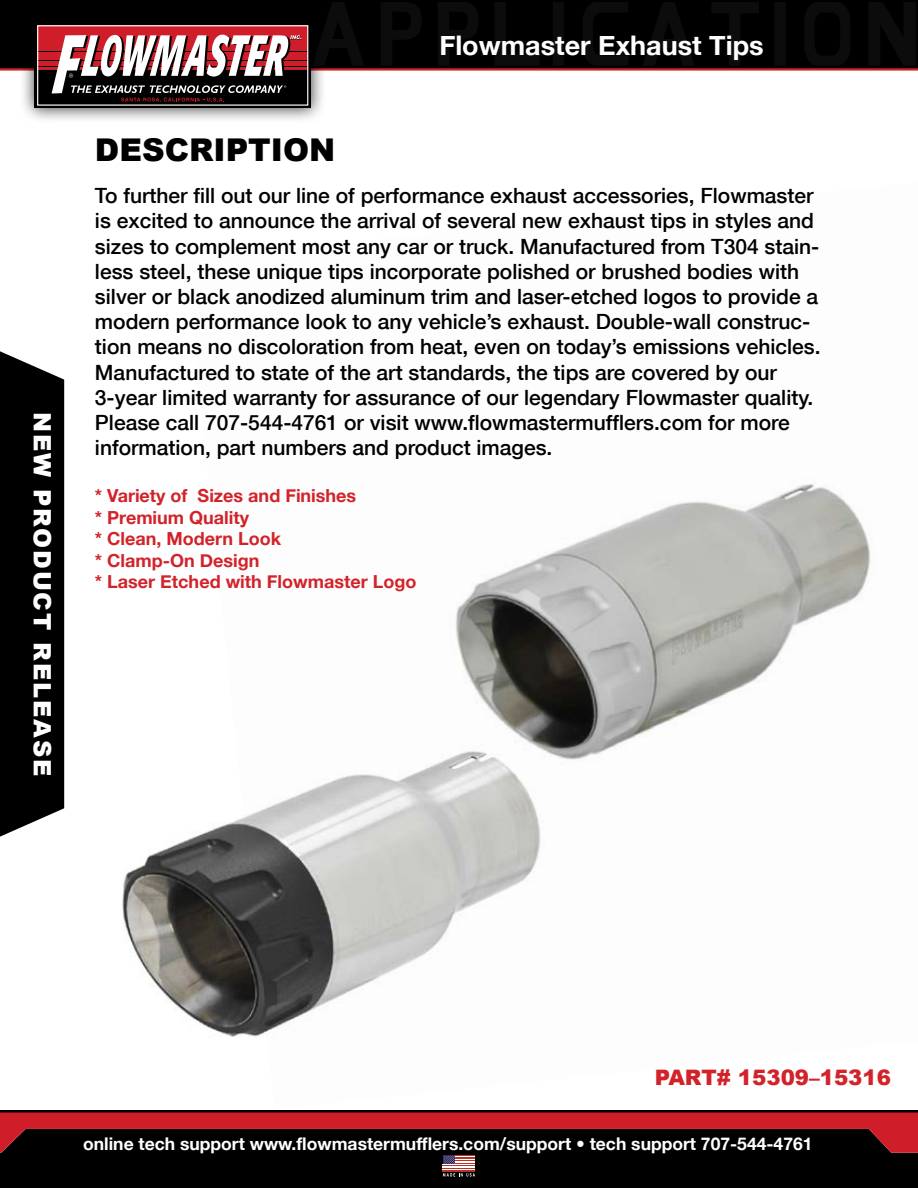
<style>
.page{position:relative;width:918px;height:1188px;background:#fff}
.page>*{position:absolute;margin:0;border:0;box-sizing:border-box;transform-origin:0 0}
.t1{font:900 31.35px "Arial";color:#000}
.t2{font:700 27px "Helvetica Neue";color:#fff}
.t3{font:900 24px "Arial";letter-spacing:.08em;color:#fff}
.t4{font:900 21.3px "Arial";color:#d2232a}
.t5{font:500 21px/25.2px "Helvetica Neue";color:#000}
.t6{font:700 18px/21.6px "Helvetica Neue";color:#d2232a}
.t7{font:700 17.55px "Helvetica Neue";color:#fff}
</style>
<div class="page">
<img style="left:64px;top:572px;width:121px;height:441px">
<img style="left:185px;top:484px;width:686px;height:553px">
<div style="left:0;top:1164px;width:918px;height:24px;background:#000"></div>
<hr style="left:0;top:1110px;width:918px;height:3px;background:#000">
<hr style="left:443px;top:1164px;width:32px;height:2px;background:#fff">
<hr style="left:443px;top:1166px;width:32px;height:1px;background:#b93027">
<hr style="left:443px;top:1167px;width:32px;height:1px;background:#fff">
<hr style="left:443px;top:1168px;width:32px;height:1px;background:#b93027">
<hr style="left:443px;top:1169px;width:32px;height:2px;background:#fff">
<hr style="left:443px;top:1171px;width:32px;height:1px;background:#b93027">
<svg style="left:0;top:1113px;width:918px;height:51px;background:#470b0e"></svg>
<svg style="left:443px;top:1173px;width:32px;height:4px"></svg>
<div style="left:0;top:0;width:918px;height:69px;background:#000"></div>
<hr style="left:0;top:68px;width:918px;height:3px;background:#d2232a">
<svg style="left:327px;top:2px;width:589px;height:63px"></svg>
<div style="left:326px;top:39px;width:22px;height:8px;background:#0c0c0c"></div>
<div style="left:656px;top:39px;width:22px;height:8px;background:#0c0c0c"></div>
<div style="left:19px;top:7px;width:308px;height:117px;background:#000;opacity:.75"></div>
<div style="left:34px;top:23px;width:277px;height:85px;background:#000"></div>
<hr style="left:38px;top:67px;width:270px;height:2px;background:#cf1e29">
<div style="left:38px;top:26px;width:270px;height:25px;background:#cf1e29"></div>
<div style="left:38px;top:61px;width:270px;height:5px;background:#cf1e29"></div>
<div style="left:38px;top:53px;width:270px;height:7px;background:#cf1e29"></div>
<div style="left:37px;top:25px;width:271px;height:81px;border:1px solid #fff"></div>
<svg style="left:52px;top:35px;width:250px;height:67px"></svg>
<div style="left:0;top:351px;width:64px;height:486px;background:#000"></div>
<p class="t3" style="left:60px;top:412px;width:366px;rotate:90deg">NEW PRODUCT RELEASE</p>
<h1 class="t1" style="left:95px;top:127px;width:242px">DESCRIPTION</h1>
<p class="t2" style="left:439px;top:28px;width:326px">Flowmaster Exhaust Tips</p>
<p class="t5" style="left:95px;top:183px;width:727px">To further fill out our line of performance exhaust accessories, Flowmaster is excited to announce the arrival of several new exhaust tips in styles and sizes to complement most any car or truck. Manufactured from T304 stain&shy;less steel, these unique tips incorporate polished or brushed bodies with silver or black anodized aluminum trim and laser-etched logos to provide a modern performance look to any vehicle’s exhaust. Double-wall construc&shy;tion means no discoloration from heat, even on today’s emissions vehicles.<br>Manufactured to state of the art standards, the tips are covered by our 3-year limited warranty for assurance of our legendary Flowmaster quality.<br>Please call 707-544-4761 or visit www.flowmastermufflers.com for more information, part numbers and product images.</p>
<p class="t6" style="left:95px;top:484px;width:323px">* Variety of Sizes and Finishes<br>* Premium Quality<br>* Clean, Modern Look<br>* Clamp-On Design<br>* Laser Etched with Flowmaster Logo</p>
<p class="t4" style="left:655px;top:1062px;width:16px">PART</p>
<p class="t4" style="left:717px;top:1062px;width:176px"># 15309–15316</p>
<p class="t7" style="left:83px;top:1133px;width:731px">online tech support www.flowmastermufflers.com/support • tech support 707-544-4761</p>
</div>
